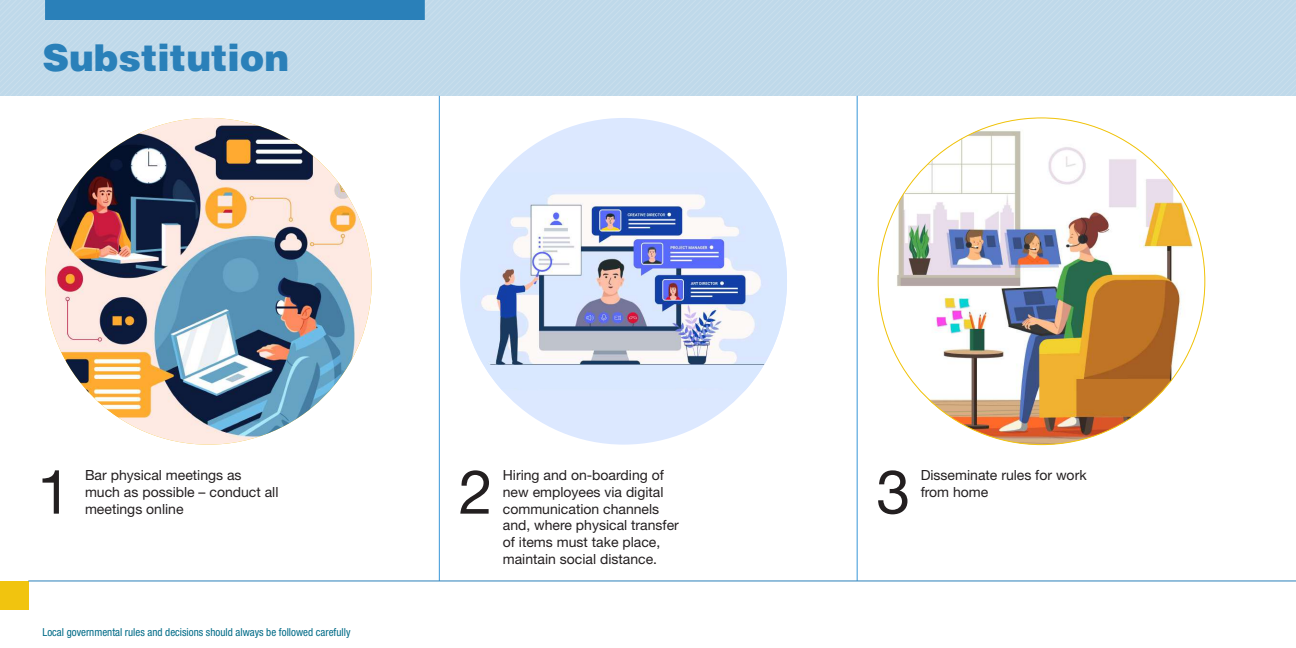
<style>
.page{position:relative;width:1296px;height:648px;background:#fff}
.page>*{position:absolute;margin:0;border:0;box-sizing:border-box;transform-origin:0 0}
.t1{font:61.1px "Helvetica Neue LT Std";color:#231f20}
.t2{font:900 37px "Helvetica";color:#2a80b9}
.t3{font:14px/16.8px "Helvetica Neue LT Std";color:#231f20}
.t4{font:condensed 11px "Helvetica Neue LT Std";color:#006b87}
</style>
<div class="page">
<svg style="left:0;top:0;width:1296px;height:96px;background:#c1daea"></svg>
<div style="left:45px;top:0;width:380px;height:20px;background:#2a80b9"></div>
<hr style="left:439px;top:96px;width:1px;height:485px;background:#3796d8">
<hr style="left:857px;top:96px;width:1px;height:485px;background:#3796d8">
<img style="left:45px;top:118px;width:327px;height:327px;border-radius:163px">
<div style="left:460px;top:118px;width:327px;height:327px;background:#dce8ff;border-radius:50%"></div>
<img style="left:460px;top:172px;width:327px;height:216px">
<img style="left:878px;top:118px;width:327px;height:327px;border-radius:163px">
<div style="left:0;top:581px;width:28px;height:28px;background:#f1c40f"></div>
<hr style="left:28px;top:581px;width:1268px;height:1px;background:#2a80b9">
<h2 class="t2" style="left:43px;top:34px;width:248px">Substitution</h2>
<h1 class="t1" style="left:37px;top:455px;width:35px">1</h1>
<p class="t3" style="left:85px;top:466px;width:195px">Bar physical meetings as much as possible – conduct all meetings online</p>
<h1 class="t1" style="left:459px;top:455px;width:35px">2</h1>
<p class="t3" style="left:503px;top:466px;width:178px">Hiring and on-boarding of new employees via digital communication channels and, where physical transfer of items must take place, maintain social distance.</p>
<h1 class="t1" style="left:876px;top:455px;width:35px">3</h1>
<p class="t3" style="left:921px;top:466px;width:167px">Disseminate rules for work from home</p>
<p class="t4" style="left:43px;top:626px;width:309px">Local governmental rules and decisions should always be followed carefully</p>
</div>
